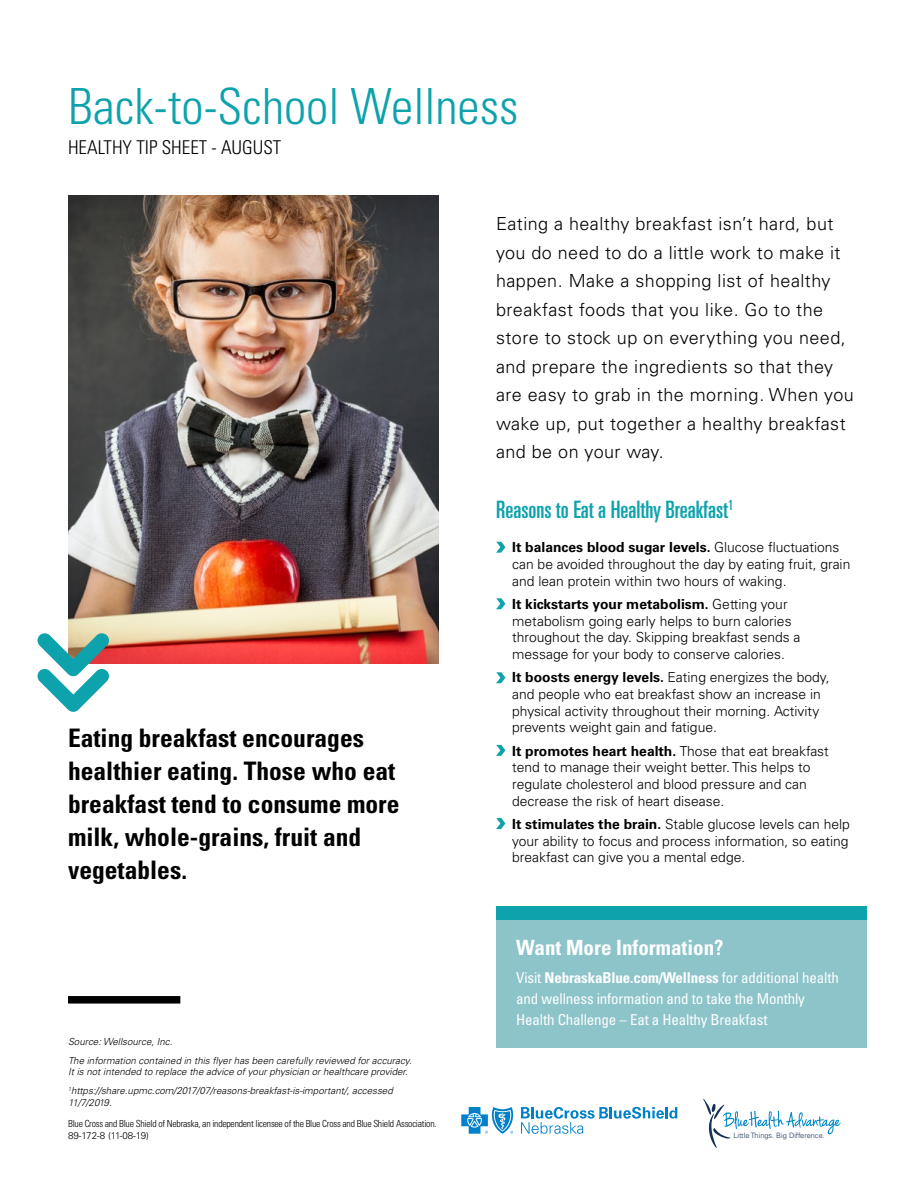
<style>
.page{position:relative;width:918px;height:1188px;background:#fff}
.page>*{position:absolute;margin:0;border:0;box-sizing:border-box;transform-origin:0 0}
.t1{font:300 condensed 49.8px "Univers LT Std";color:#0da2ac}
.t2{font:700 condensed 25.5px/33px "Univers LT Std";color:#000}
.t3{font:ultra-condensed 24px "Univers LT Std";color:#0da2ac}
.t4{font:700 condensed 21px "Univers LT Std";color:#fff}
.t5{font:300 condensed 19.05px "Univers LT Std";color:#000}
.t6{font:300 18px/28.5px "Univers LT Std";letter-spacing:.025em;color:#000}
.t7{font:condensed 15px/21px "Univers LT Std";letter-spacing:-.01em;color:#fff}
.t8{font:300 13.8px/16.6px "Univers LT Std";color:#000}
.t9{font:italic 300 9.75px/18.5px "Univers LT Std";color:#000}
.t10{font:300 condensed 9.75px "Univers LT Std";letter-spacing:-.025em;color:#000}
.t11{font:300 9.75px "Univers LT Std";letter-spacing:-.025em;color:#000}
.t12{font:300 7.35px "Univers LT Std";color:#143254}
.s1{font-weight:700}
</style>
<div class="page">
<img style="left:68px;top:195px;width:371px;height:468px">
<div style="left:496px;top:906px;width:371px;height:142px;background:#8cc4ca"></div>
<div style="left:496px;top:906px;width:371px;height:14px;background:#0da2ac"></div>
<svg style="left:496px;top:745px;width:9px;height:11px"></svg>
<div style="left:68px;top:996px;width:112px;height:8px;background:#000"></div>
<svg style="left:496px;top:542px;width:9px;height:11px"></svg>
<svg style="left:496px;top:598px;width:9px;height:11px"></svg>
<svg style="left:496px;top:672px;width:9px;height:11px"></svg>
<svg style="left:496px;top:818px;width:9px;height:11px"></svg>
<svg style="left:37px;top:633px;width:73px;height:79px"></svg>
<svg style="left:703px;top:1099px;width:138px;height:49px"></svg>
<svg style="left:521px;top:1107px;width:156px;height:27px"></svg>
<svg style="left:461px;top:1107px;width:53px;height:27px"></svg>
<h1 class="t1" style="left:68px;top:76px;width:452px">Back-to-School Wellness</h1>
<h3 class="t5" style="left:68px;top:136px;width:215px">HEALTHY TIP SHEET - AUGUST</h3>
<h2 class="t2" style="left:68px;top:722px;width:333px">Eating breakfast encourages healthier eating. Those who eat breakfast tend to consume more milk, whole-grains, fruit and vegetables.</h2>
<p class="t6" style="left:496px;top:210px;width:359px">Eating a healthy breakfast isn’t hard, but you do need to do a little work to make it happen. Make a shopping list of healthy breakfast foods that you like. Go to the store to stock up on everything you need, and prepare the ingredients so that they are easy to grab in the morning. When you wake up, put together a healthy breakfast and be on your way.</p>
<h3 class="t3" style="left:496px;top:496px;width:239px">Reasons to Eat a Healthy Breakfast<sup>1</sup></h3>
<p class="t8" style="left:512px;top:539px;width:340px"><span class="s1">It balances blood sugar levels.</span> Glucose fluctuations can be avoided throughout the day by eating fruit, grain and lean protein within two hours of waking.</p>
<p class="t8" style="left:512px;top:596px;width:290px"><span class="s1">It kickstarts your metabolism.</span> Getting your metabolism going early helps to burn calories throughout the day. Skipping breakfast sends a message for your body to conserve calories.</p>
<p class="t8" style="left:512px;top:669px;width:319px"><span class="s1">It boosts energy levels.</span> Eating energizes the body, and people who eat breakfast show an increase in physical activity throughout their morning. Activity prevents weight gain and fatigue.</p>
<p class="t8" style="left:512px;top:742px;width:318px"><span class="s1">It promotes heart health.</span> Those that eat breakfast tend to manage their weight better. This helps to regulate cholesterol and blood pressure and can decrease the risk of heart disease.</p>
<p class="t8" style="left:512px;top:816px;width:339px;text-align:justify"><span class="s1">It stimulates the brain.</span> Stable glucose levels can help your ability to focus and process information, so eating breakfast can give you a mental edge.</p>
<h3 class="t4" style="left:516px;top:934px;width:209px">Want More Information?</h3>
<p class="t7" style="left:516px;top:967px;width:324px">Visit <span class="s1">NebraskaBlue.com/Wellness</span> for additional health and wellness information and to take the Monthly<br>Health Challenge – Eat a Healthy Breakfast</p>
<p class="t9" style="left:68px;top:1033px;width:345px">Source: Wellsource, Inc.<br>The information contained in this flyer has been carefully reviewed for accuracy.</p>
<p class="t9" style="left:68px;top:1063px;width:341px">It is not intended to replace the advice of your physician or healthcare provider.<br><sup>1</sup>https://share.upmc.com/2017/07/reasons-breakfast-is-important/, accessed</p>
<p class="t9" style="left:68px;top:1093px;width:45px">11/7/2019.</p>
<p class="t10" style="left:68px;top:1118px;width:370px">Blue Cross and Blue Shield of Nebraska, an independent licensee of the Blue Cross and Blue Shield Association.</p>
<p class="t11" style="left:68px;top:1130px;width:83px">89-172-8 (11-08-19)</p>
<p class="t12" style="left:734px;top:1131px;width:93px">Little Things. Big Difference.</p>
</div>
